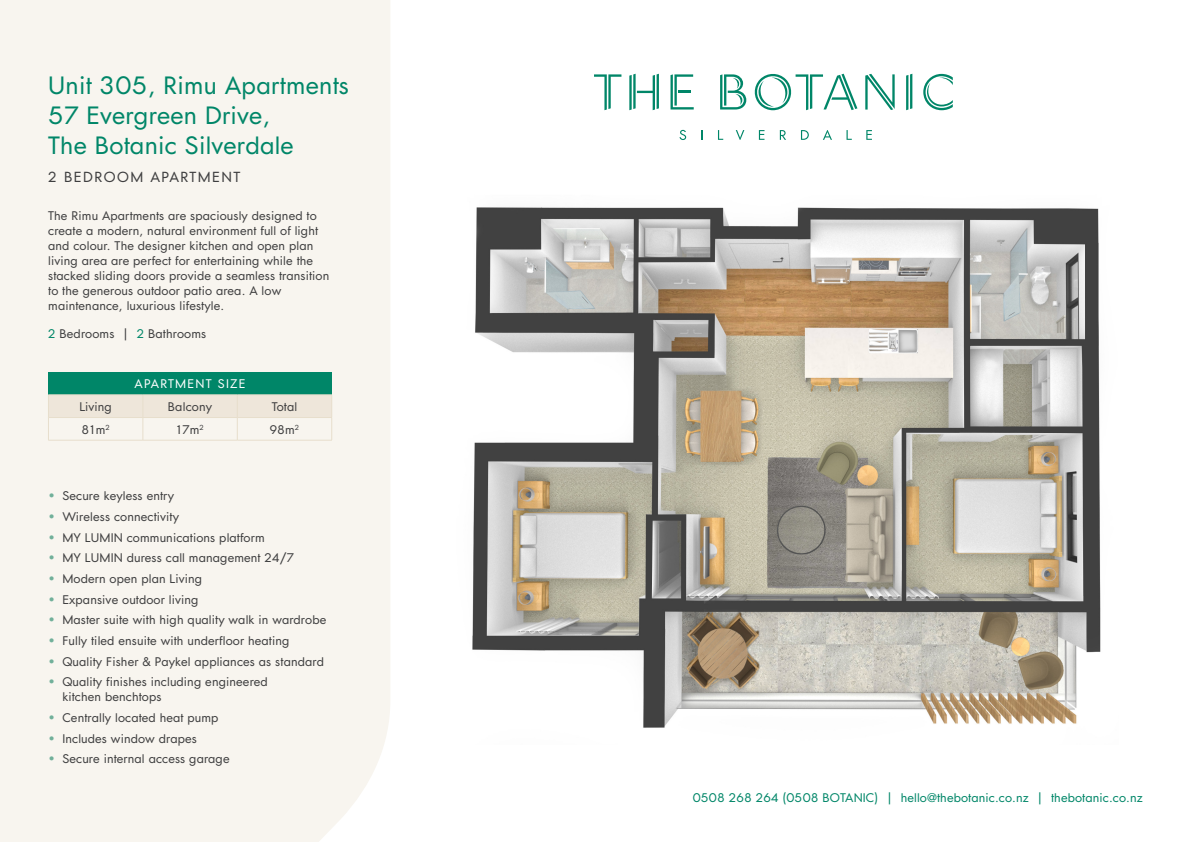
<style>
.page{position:relative;width:1191px;height:842px;background:#fff}
.page>*{position:absolute;margin:0;border:0;box-sizing:border-box;transform-origin:0 0}
.Address{font:24px/30px "Articulate Sans";letter-spacing:.01em;color:#008668}
.t1{font:14px "Articulate Sans";letter-spacing:.1em;color:#3e3e3f}
.Specs{font:12px/15px "Articulate Sans";letter-spacing:.01em;color:#3e3e3f}
.t2{font:12px "Articulate Sans";letter-spacing:.01em;color:#008668}
.t3{font:12px "Articulate Sans";letter-spacing:.1em;color:#fff}
.s1{color:#008668}
.s2{color:#71b09a}
</style>
<div class="page">
<svg style="left:679px;top:130px;width:7px;height:10px"></svg>
<svg style="left:718px;top:130px;width:5px;height:10px"></svg>
<svg style="left:735px;top:130px;width:9px;height:10px"></svg>
<svg style="left:759px;top:130px;width:5px;height:10px"></svg>
<svg style="left:780px;top:130px;width:6px;height:10px"></svg>
<svg style="left:801px;top:130px;width:8px;height:10px"></svg>
<svg style="left:823px;top:130px;width:9px;height:10px"></svg>
<svg style="left:846px;top:130px;width:5px;height:10px"></svg>
<svg style="left:866px;top:130px;width:6px;height:10px"></svg>
<svg style="left:670px;top:74px;width:23px;height:36px"></svg>
<svg style="left:720px;top:74px;width:26px;height:36px"></svg>
<svg style="left:865px;top:74px;width:29px;height:36px"></svg>
<svg style="left:923px;top:74px;width:29px;height:36px"></svg>
<svg style="left:906px;top:74px;width:6px;height:36px"></svg>
<svg style="left:629px;top:74px;width:30px;height:36px"></svg>
<svg style="left:594px;top:74px;width:27px;height:36px"></svg>
<svg style="left:754px;top:74px;width:103px;height:36px"></svg>
<div style="left:0;top:0;width:390px;height:842px;background:#f8f5ef"></div>
<div style="left:48px;top:372px;width:284px;height:23px;background:#008668"></div>
<svg style="left:48px;top:395px;width:284px;height:45px"></svg>
<hr style="left:48px;top:440px;width:95px;height:1px;background:#e7decc">
<hr style="left:143px;top:440px;width:94px;height:1px;background:#e7decc">
<hr style="left:237px;top:440px;width:95px;height:1px;background:#e7decc">
<img style="left:472px;top:207px;width:629px;height:521px">
<p class="Address" style="left:48px;top:69px;width:302px">Unit 305, Rimu Apartments<br>57 Evergreen Drive,<br>The Botanic Silverdale</p>
<p class="t1" style="left:48px;top:168px;width:194px">2 BEDROOM APARTMENT</p>
<p class="Specs" style="left:48px;top:208px;width:283px">The Rimu Apartments are spaciously designed to create a modern, natural environment full of light and colour. The designer kitchen and open plan living area are perfect for entertaining while the stacked sliding doors provide a seamless transition to the generous outdoor patio area. A low maintenance, luxurious lifestyle.</p>
<p class="Specs" style="left:48px;top:325px;width:160px"><span class="s1">2</span> Bedrooms | <span class="s1">2</span> Bathrooms</p>
<p class="t3" style="left:134px;top:376px;width:113px">APARTMENT SIZE</p>
<p class="Specs" style="left:79px;top:399px;width:34px">Living</p>
<p class="Specs" style="left:168px;top:399px;width:46px">Balcony</p>
<p class="Specs" style="left:272px;top:399px;width:27px">Total</p>
<p class="Specs" style="left:81px;top:422px;width:30px">81m<sup>2</sup></p>
<p class="Specs" style="left:176px;top:422px;width:29px">17m<sup>2</sup></p>
<p class="Specs" style="left:270px;top:422px;width:31px">98m<sup>2</sup></p>
<p class="Specs" style="left:48px;top:488px;width:128px"><span class="s2">•</span> Secure keyless entry</p>
<p class="Specs" style="left:48px;top:509px;width:132px"><span class="s2">•</span> Wireless connectivity</p>
<p class="Specs" style="left:48px;top:530px;width:218px"><span class="s2">•</span> MY LUMIN communications platform</p>
<p class="Specs" style="left:48px;top:550px;width:247px"><span class="s2">•</span> MY LUMIN duress call management 24/7</p>
<p class="Specs" style="left:48px;top:571px;width:155px"><span class="s2">•</span> Modern open plan Living</p>
<p class="Specs" style="left:48px;top:592px;width:152px"><span class="s2">•</span> Expansive outdoor living</p>
<p class="Specs" style="left:48px;top:612px;width:279px"><span class="s2">•</span> Master suite with high quality walk in wardrobe</p>
<p class="Specs" style="left:48px;top:633px;width:243px"><span class="s2">•</span> Fully tiled ensuite with underfloor heating</p>
<p class="Specs" style="left:48px;top:654px;width:277px"><span class="s2">•</span> Quality Fisher &amp; Paykel appliances as standard</p>
<p class="Specs" style="left:62px;top:674px;width:207px;text-indent:-14px"><span class="s2">•</span> Quality finishes including engineered kitchen benchtops</p>
<p class="Specs" style="left:48px;top:710px;width:172px"><span class="s2">•</span> Centrally located heat pump</p>
<p class="Specs" style="left:48px;top:731px;width:150px"><span class="s2">•</span> Includes window drapes</p>
<p class="Specs" style="left:48px;top:751px;width:183px"><span class="s2">•</span> Secure internal access garage</p>
<p class="t2" style="left:692px;top:790px;width:451px">0508 268 264 (0508 BOTANIC) | hello@thebotanic.co.nz | thebotanic.co.nz</p>
</div>
